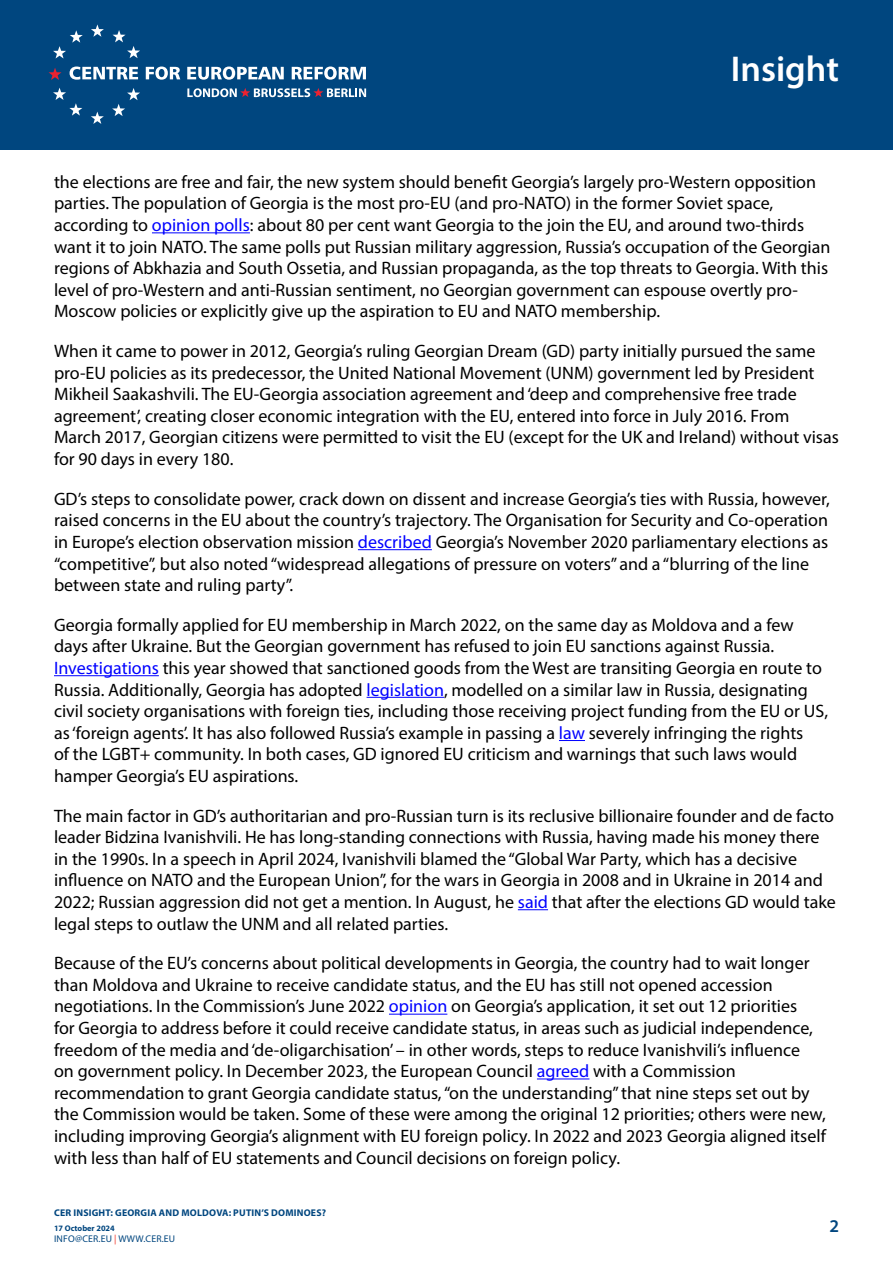
<style>
.page{position:relative;width:893px;height:1263px;background:#fff}
.page>*{position:absolute;margin:0;border:0;box-sizing:border-box;transform-origin:0 0}
.t1{font:600 36px "Myriad Pro";color:#fff}
.t2{font:18px/21.6px "Myriad Pro";color:#000}
.t3{font:600 18px "Myriad Pro";color:#00467f}
.t4{font:700 9.75px "Myriad Pro";letter-spacing:.02em;color:#00467f}
.t5{font:9.75px "Myriad Pro";letter-spacing:.02em;color:#00467f}
.t6{font:700 8.25px "Myriad Pro";color:#00467f}
.s1{color:#00f}
.s2{color:#ee3124}
</style>
<div class="page">
<hr style="left:152px;top:232px;width:98px;height:1px;background:#00f">
<hr style="left:358px;top:549px;width:74px;height:1px;background:#00f">
<hr style="left:54px;top:675px;width:105px;height:1px;background:#00f">
<hr style="left:367px;top:697px;width:77px;height:1px;background:#00f">
<svg style="left:559px;top:740px;width:26px;height:1px"></svg>
<hr style="left:518px;top:909px;width:30px;height:1px;background:#00f">
<hr style="left:389px;top:1014px;width:58px;height:1px;background:#00f">
<hr style="left:537px;top:1078px;width:52px;height:1px;background:#00f">
<div style="left:0;top:0;width:893px;height:150px;background:#00467f"></div>
<svg style="left:91px;top:24px;width:13px;height:13px"></svg>
<svg style="left:113px;top:30px;width:27px;height:28px"></svg>
<svg style="left:112px;top:88px;width:28px;height:28px"></svg>
<svg style="left:91px;top:112px;width:13px;height:12px"></svg>
<svg style="left:53px;top:88px;width:29px;height:28px"></svg>
<svg style="left:53px;top:30px;width:30px;height:28px"></svg>
<svg style="left:49px;top:68px;width:13px;height:12px"></svg>
<svg style="left:70px;top:67px;width:68px;height:13px"></svg>
<svg style="left:146px;top:67px;width:34px;height:13px"></svg>
<svg style="left:187px;top:67px;width:97px;height:13px"></svg>
<svg style="left:292px;top:67px;width:74px;height:13px"></svg>
<svg style="left:187px;top:88px;width:179px;height:9px"></svg>
<h1 class="t1" style="left:731px;top:46px;width:110px">Insight</h1>
<p class="t2" style="left:54px;top:171px;width:778px">the elections are free and fair, the new system should benefit Georgia’s largely pro-Western opposition parties. The population of Georgia is the most pro-EU (and pro-NATO) in the former Soviet space, according to <span class="s1">opinion polls</span>: about 80 per cent want Georgia to the join the EU, and around two-thirds want it to join NATO. The same polls put Russian military aggression, Russia’s occupation of the Georgian regions of Abkhazia and South Ossetia, and Russian propaganda, as the top threats to Georgia. With this level of pro-Western and anti-Russian sentiment, no Georgian government can espouse overtly pro-Moscow policies or explicitly give up the aspiration to EU and NATO membership.</p>
<p class="t2" style="left:54px;top:340px;width:786px">When it came to power in 2012, Georgia’s ruling Georgian Dream (GD) party initially pursued the same pro-EU policies as its predecessor, the United National Movement (UNM) government led by President Mikheil Saakashvili. The EU-Georgia association agreement and ‘deep and comprehensive free trade agreement’, creating closer economic integration with the EU, entered into force in July 2016. From March 2017, Georgian citizens were permitted to visit the EU (except for the UK and Ireland) without visas for 90 days in every 180.</p>
<p class="t2" style="left:54px;top:488px;width:777px">GD’s steps to consolidate power, crack down on dissent and increase Georgia’s ties with Russia, however, raised concerns in the EU about the country’s trajectory. The Organisation for Security and Co-operation in Europe’s election observation mission <span class="s1">described</span> Georgia’s November 2020 parliamentary elections as “competitive”, but also noted “widespread allegations of pressure on voters” and a “blurring of the line between state and ruling party”.</p>
<p class="t2" style="left:54px;top:614px;width:776px">Georgia formally applied for EU membership in March 2022, on the same day as Moldova and a few days after Ukraine. But the Georgian government has refused to join EU sanctions against Russia.<br><span class="s1">Investigations</span> this year showed that sanctioned goods from the West are transiting Georgia en route to Russia. Additionally, Georgia has adopted <span class="s1">legislation</span>, modelled on a similar law in Russia, designating civil society organisations with foreign ties, including those receiving project funding from the EU or US, as ‘foreign agents’. It has also followed Russia’s example in passing a <span class="s1">law</span> severely infringing the rights<br>of the LGBT+ community. In both cases, GD ignored EU criticism and warnings that such laws would hamper Georgia’s EU aspirations.</p>
<p class="t2" style="left:54px;top:804px;width:783px">The main factor in GD’s authoritarian and pro-Russian turn is its reclusive billionaire founder and de facto leader Bidzina Ivanishvili. He has long-standing connections with Russia, having made his money there in the 1990s. In a speech in April 2024, Ivanishvili blamed the “Global War Party, which has a decisive influence on NATO and the European Union”, for the wars in Georgia in 2008 and in Ukraine in 2014 and 2022; Russian aggression did not get a mention. In August, he <span class="s1">said</span> that after the elections GD would take legal steps to outlaw the UNM and all related parties.</p>
<p class="t2" style="left:54px;top:952px;width:773px">Because of the EU’s concerns about political developments in Georgia, the country had to wait longer than Moldova and Ukraine to receive candidate status, and the EU has still not opened accession negotiations. In the Commission’s June 2022 <span class="s1">opinion</span> on Georgia’s application, it set out 12 priorities<br>for Georgia to address before it could receive candidate status, in areas such as judicial independence, freedom of the media and ‘de-oligarchisation’ – in other words, steps to reduce Ivanishvili’s influence<br>on government policy. In December 2023, the European Council <span class="s1">agreed</span> with a Commission recommendation to grant Georgia candidate status, “on the understanding” that nine steps set out by the Commission would be taken. Some of these were among the original 12 priorities; others were new, including improving Georgia’s alignment with EU foreign policy. In 2022 and 2023 Georgia aligned itself with less than half of EU statements and Council decisions on foreign policy.</p>
<p class="t4" style="left:54px;top:1207px;width:273px">CER INSIGHT: GEORGIA AND MOLDOVA: PUTIN’S DOMINOES?</p>
<p class="t6" style="left:54px;top:1223px;width:62px">17 October 2024</p>
<p class="t5" style="left:54px;top:1233px;width:123px">INFO@CER.EU <span class="s2">|</span> WWW.CER.EU</p>
<p class="t3" style="left:829px;top:1215px;width:11px">2</p>
</div>
